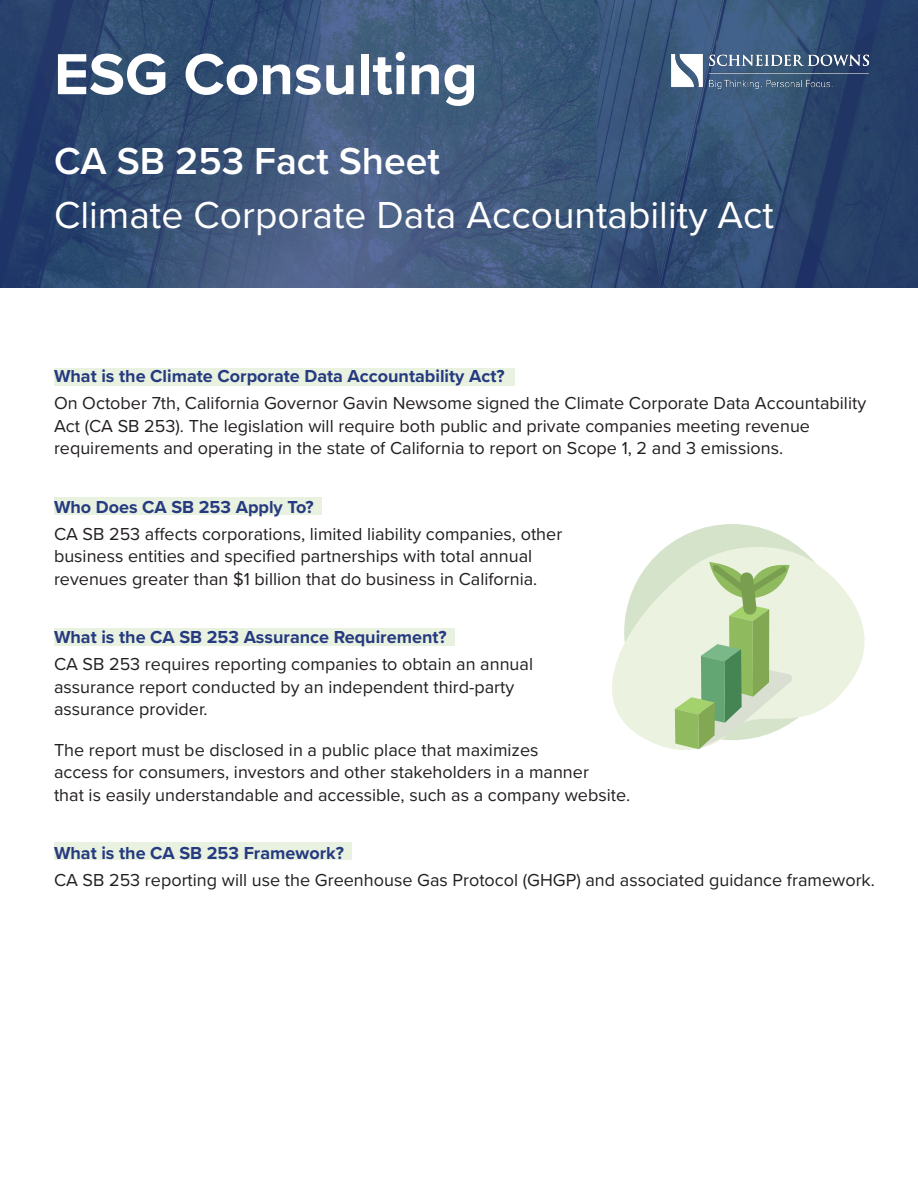
<style>
.page{position:relative;width:918px;height:1188px;background:#fff}
.page>*{position:absolute;margin:0;border:0;box-sizing:border-box;transform-origin:0 0}
.t1{font:700 60px "Proxima Nova";color:#fff}
.t2{font:39px "Proxima Nova";color:#fff}
.t3{font:600 39px "Proxima Nova";color:#fff}
.t4{font:18px/22.5px "Proxima Nova";color:#231f20}
.t5{font:700 18px "Proxima Nova";color:#253a80}
</style>
<div class="page">
<div style="left:54px;top:368px;width:461px;height:18px;background:#e9f2e0"></div>
<div style="left:624px;top:524px;width:216px;height:216px;background:#d6e3cb;border-radius:50%"></div>
<img style="left:0;top:0;width:918px;height:288px">
<div style="left:54px;top:497px;width:267px;height:18px;background:#e9f2e0"></div>
<div style="left:54px;top:628px;width:400px;height:18px;background:#e9f2e0"></div>
<div style="left:54px;top:842px;width:298px;height:18px;background:#e9f2e0"></div>
<svg style="left:612px;top:538px;width:253px;height:212px;fill:#ebf2e0"></svg>
<svg style="left:675px;top:559px;width:118px;height:190px"></svg>
<img style="left:672px;top:54px;width:197px;height:34px">
<p class="t1" style="left:54px;top:29px;width:425px">ESG Consulting</p>
<p class="t3" style="left:54px;top:132px;width:388px">CA SB 253 Fact Sheet</p>
<p class="t2" style="left:54px;top:186px;width:721px">Climate Corporate Data Accountability Act</p>
<p class="t5" style="left:54px;top:363px;width:452px">What is the Climate Corporate Data Accountability Act?</p>
<p class="t4" style="left:54px;top:391px;width:814px">On October 7th, California Governor Gavin Newsome signed the Climate Corporate Data Accountability<br>Act (CA SB 253). The legislation will require both public and private companies meeting revenue requirements and operating in the state of California to report on Scope 1, 2 and 3 emissions.</p>
<p class="t5" style="left:54px;top:493px;width:261px">Who Does CA SB 253 Apply To?</p>
<p class="t4" style="left:54px;top:522px;width:510px">CA SB 253 affects corporations, limited liability companies, other business entities and specified partnerships with total annual revenues greater than $1 billion that do business in California.</p>
<p class="t5" style="left:54px;top:624px;width:394px">What is the CA SB 253 Assurance Requirement?</p>
<p class="t4" style="left:54px;top:652px;width:481px">CA SB 253 requires reporting companies to obtain an annual assurance report conducted by an independent third-party assurance provider.</p>
<p class="t4" style="left:54px;top:738px;width:578px">The report must be disclosed in a public place that maximizes<br>access for consumers, investors and other stakeholders in a manner<br>that is easily understandable and accessible, such as a company website.</p>
<p class="t5" style="left:54px;top:840px;width:291px">What is the CA SB 253 Framework?</p>
<p class="t4" style="left:54px;top:868px;width:823px">CA SB 253 reporting will use the Greenhouse Gas Protocol (GHGP) and associated guidance framework.</p>
</div>
